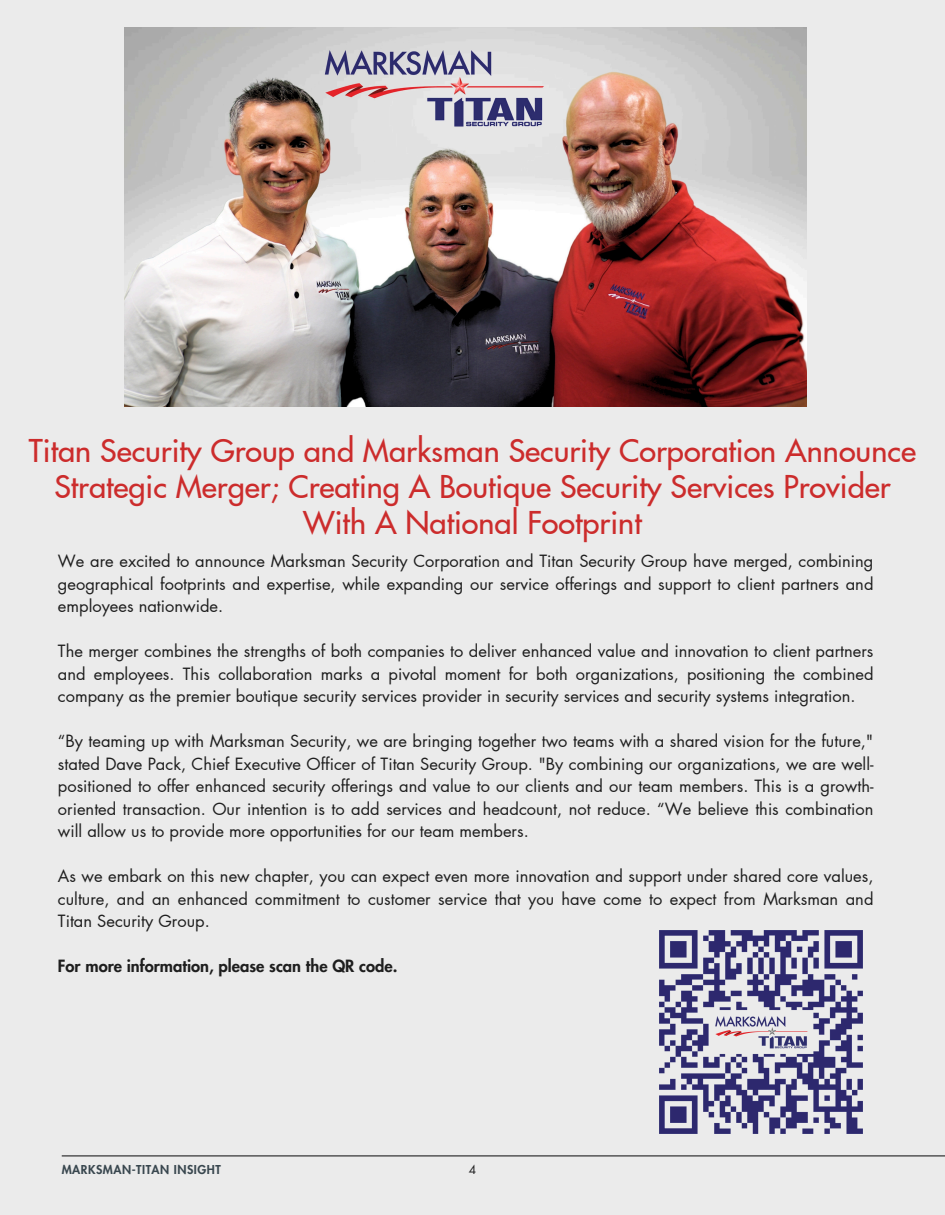
<style>
.page{position:relative;width:945px;height:1215px;background:#ebebeb}
.page>*{position:absolute;margin:0;border:0;box-sizing:border-box;transform-origin:0 0}
.t1{font:500 30.75px/36px "Futura LT Pro";color:#cc2c2c;text-align:center}
.t2{font:16.5px/22.5px "Futura LT Pro";color:#1e1e1e;text-align:justify}
.t3{font:800 16.5px "Futura LT Pro";color:#1e1e1e}
.t4{font:800 12px "Futura LT Pro";letter-spacing:.045em;color:#39474f}
.t5{font:12px "Futura LT Pro";color:#222223}
</style>
<div class="page">
<hr style="left:62px;top:1155px;width:883px;height:1px;background:#222223">
<img style="left:125px;top:27px;width:682px;height:379px">
<img style="left:659px;top:930px;width:204px;height:204px">
<p class="t1" style="left:29px;top:434px;width:889px">Titan Security Group and Marksman Security Corporation Announce<br>Strategic Merger; Creating A Boutique Security Services Provider<br>With A National Footprint</p>
<p class="t2" style="left:58px;top:551px;width:817px">We are excited to announce Marksman Security Corporation and Titan Security Group have merged, combining geographical footprints and expertise, while expanding our service offerings and support to client partners and employees nationwide.</p>
<h1 class="t2" style="left:58px;top:641px;width:817px">The merger combines the strengths of both companies to deliver enhanced value and innovation to client partners and employees. This collaboration marks a pivotal moment for both organizations, positioning the combined company as the premier boutique security services provider in security services and security systems integration.</h1>
<h3 class="t2" style="left:58px;top:731px;width:817px">“By teaming up with Marksman Security, we are bringing together two teams with a shared vision for the future," stated Dave Pack, Chief Executive Officer of Titan Security Group. "By combining our organizations, we are well&shy;positioned to offer enhanced security offerings and value to our clients and our team members. This is a growth&shy;oriented transaction. Our intention is to add services and headcount, not reduce. “We believe this combination will allow us to provide more opportunities for our team members.</h3>
<h3 class="t2" style="left:58px;top:866px;width:817px">As we embark on this new chapter, you can expect even more innovation and support under shared core values, culture, and an enhanced commitment to customer service that you have come to expect from Marksman and Titan Security Group.</h3>
<h3 class="t3" style="left:58px;top:959px;width:341px">For more information, please scan the QR code.</h3>
<h3 class="t4" style="left:62px;top:1164px;width:161px">MARKSMAN-TITAN INSIGHT</h3>
<h2 class="t5" style="left:469px;top:1164px;width:9px">4</h2>
</div>
